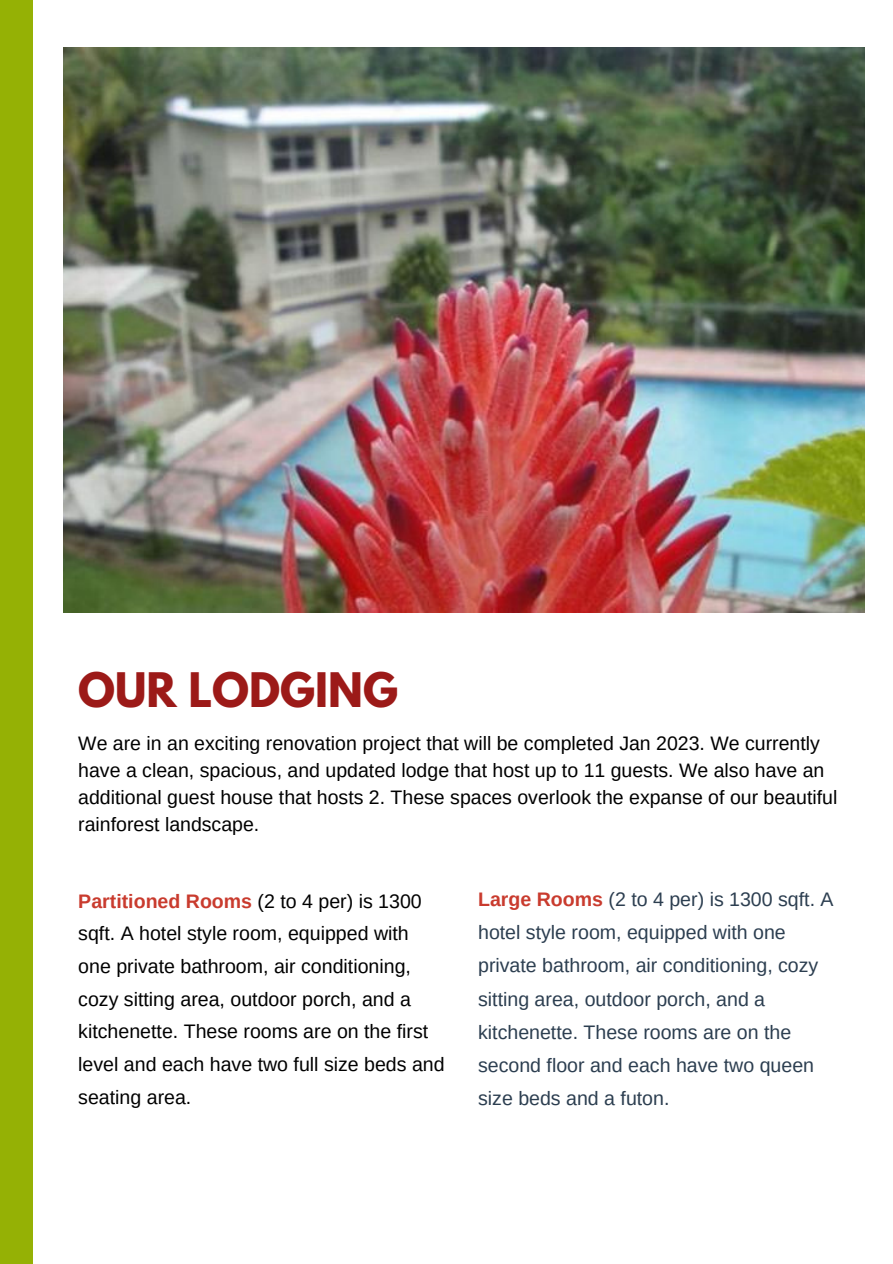
<style>
.page{position:relative;width:893px;height:1264px;background:#fff}
.page>*{position:absolute;margin:0;border:0;box-sizing:border-box;transform-origin:0 0}
.t1{font:700 42.15px "League Spartan";color:#9c1a18}
.t2{font:19.5px/32.7px "Arimo";color:#000}
.t3{font:19.5px/33.3px "Arimo";color:#2c3e50}
.s1{font-weight:700;color:#c93b2e}
</style>
<div class="page">
<img style="left:63px;top:47px;width:801px;height:565px">
<div style="left:0;top:0;width:33px;height:1263px;background:#95b105"></div>
<h1 class="t1" style="left:78px;top:669px;width:321px">OUR LODGING</h1>
<p class="t2" style="left:78px;top:729px;width:760px;line-height:27px">We are in an exciting renovation project that will be completed Jan 2023. We currently have a clean, spacious, and updated lodge that host up to 11 guests. We also have an additional guest house that hosts 2. These spaces overlook the expanse of our beautiful rainforest landscape.</p>
<p class="t2" style="left:78px;top:884px;width:368px"><span class="s1">Partitioned Rooms</span> (2 to 4 per) is 1300 sqft. A hotel style room, equipped with one private bathroom, air conditioning, cozy sitting area, outdoor porch, and a kitchenette. These rooms are on the first level and each have two full size beds and seating area.</p>
<p class="t3" style="left:478px;top:882px;width:357px"><span class="s1">Large Rooms</span> (2 to 4 per) is 1300 sqft. A hotel style room, equipped with one private bathroom, air conditioning, cozy sitting area, outdoor porch, and a kitchenette. These rooms are on the second floor and each have two queen size beds and a futon.</p>
</div>
